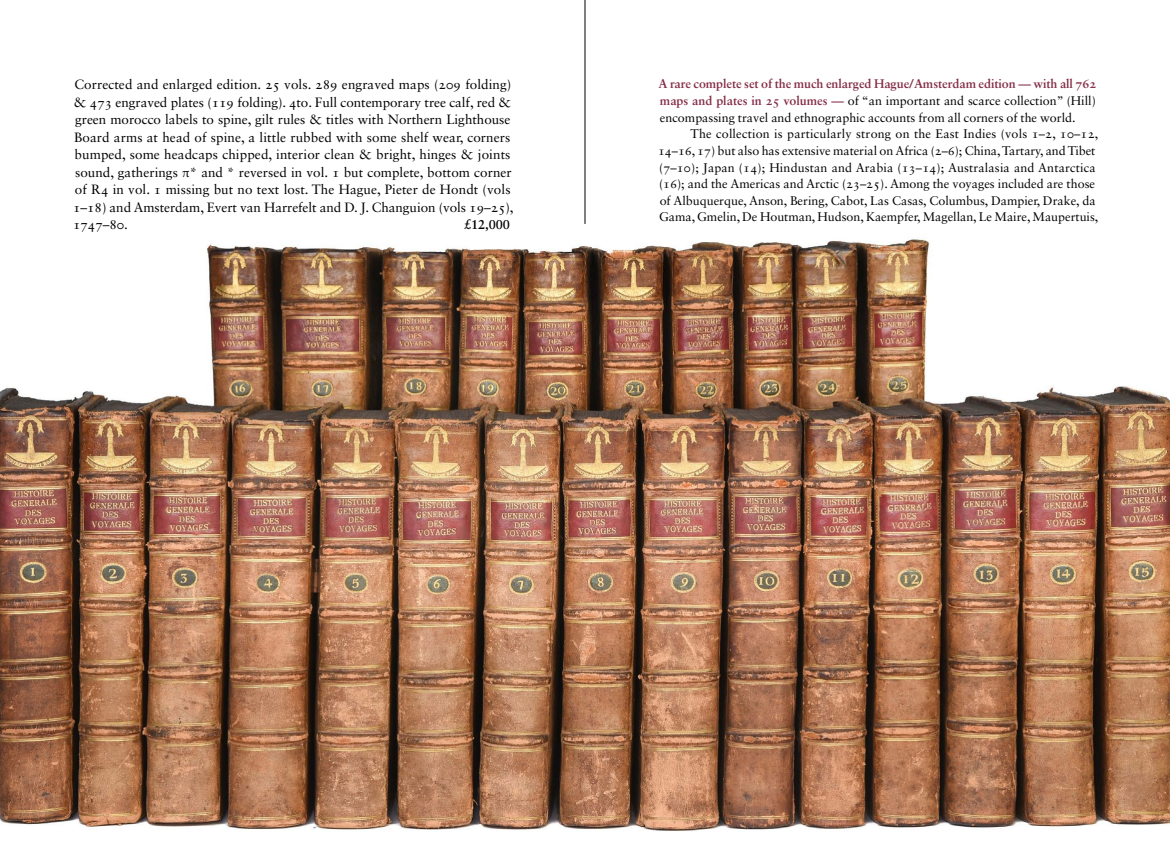
<style>
.page{position:relative;width:1170px;height:851px;background:#fff}
.page>*{position:absolute;margin:0;border:0;box-sizing:border-box;transform-origin:0 0}
.t1{font:13.5px/17.5px "Sabon LT Std";letter-spacing:.005em;color:#000}
.t2{font:700 12.75px "Sabon LT Std";color:#000}
.t3{font:12.5px/16.6px "Sabon LT Std";color:#000;text-align:justify}
.s1{font-weight:700;color:#842d47}
</style>
<div class="page">
<img style="left:0;top:239px;width:1170px;height:592px">
<hr style="left:585px;top:0;width:1px;height:224px;background:#000">
<p class="t1" style="left:73px;top:75px;width:442px">Corrected and enlarged edition. 25 vols. 289 engraved maps (209 folding) &amp; 473 engraved plates (119 folding). 4to. Full contemporary tree calf, red &amp; green morocco labels to spine, gilt rules &amp; titles with Northern Lighthouse Board arms at head of spine, a little rubbed with some shelf wear, corners bumped, some headcaps chipped, interior clean &amp; bright, hinges &amp; joints sound, gatherings π* and * reversed in vol. 1 but complete, bottom corner of R4 in vol. 1 missing but no text lost. The Hague, Pieter de Hondt (vols 1–18) and Amsterdam, Evert van Harrefelt and D. J. Changuion (vols 19–25), 1747–80.</p>
<p class="t2" style="left:464px;top:217px;width:47px">£12,000</p>
<p class="t3" style="left:659px;top:76px;width:439px"><span class="s1">A rare complete set of the much enlarged Hague/Amsterdam edition — with all 762 maps and plates in 25 volumes —</span> of “an important and scarce collection” (Hill) encompassing travel and ethnographic accounts from all corners of the world.</p>
<p class="t3" style="left:658px;top:125px;width:442px;text-align:left;text-indent:32px">The collection is particularly strong on the East Indies (vols 1–2, 10–12, 14–16, 17) but also has extensive material on Africa (2–6); China, Tartary, and Tibet (7–10); Japan (14); Hindustan and Arabia (13–14); Australasia and Antarctica (16); and the Americas and Arctic (23–25). Among the voyages included are those of Albuquerque, Anson, Bering, Cabot, Las Casas, Columbus, Dampier, Drake, da Gama, Gmelin, De Houtman, Hudson, Kaempfer, Magellan, Le Maire, Maupertuis,</p>
</div>
